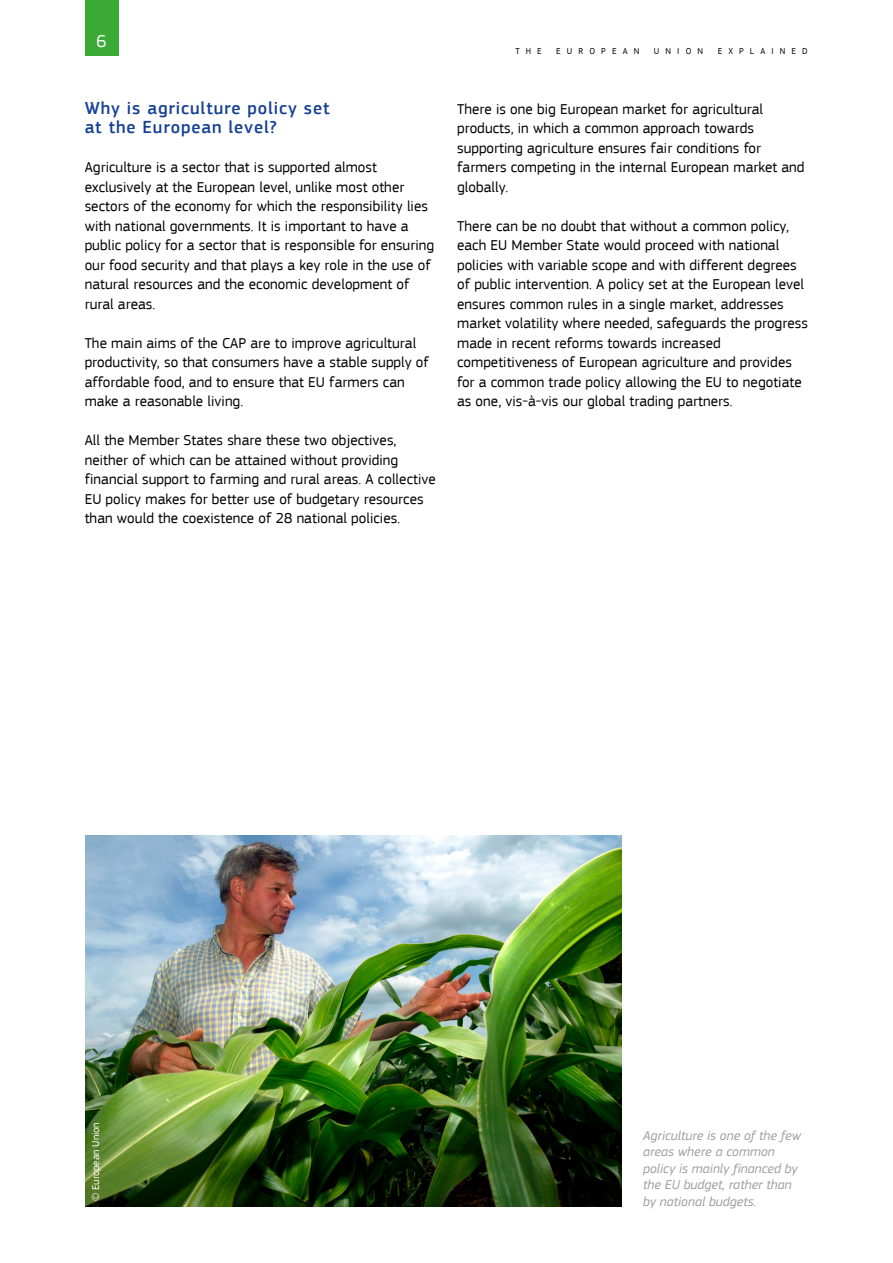
<style>
.page{position:relative;width:893px;height:1263px;background:#fff}
.page>*{position:absolute;margin:0;border:0;box-sizing:border-box;transform-origin:0 0}
.Heading03{font:500 18px/19.5px "EC Square Sans Pro";letter-spacing:.05em;color:#164194}
.t1{font:18px "EC Square Sans Pro";color:#fff}
.BodyText{font:15px/19.5px "EC Square Sans Pro";letter-spacing:.005em;color:#000}
.legende_R{font:italic 13.5px/16.5px "EC Square Sans Pro";letter-spacing:.005em;color:#9d9d9c}
.copyright{font:10.5px "EC Square Sans Pro";color:#fff}
.t2{font:9px "EC Square Sans Pro";letter-spacing:.68em;color:#000}
</style>
<div class="page">
<div style="left:85px;top:0;width:33px;height:55px;background:#3aaa35"></div>
<img style="left:85px;top:835px;width:537px;height:371px">
<p class="t1" style="left:97px;top:30px;width:12px">6</p>
<p class="Heading03" style="left:85px;top:98px;width:246px">Why is agriculture policy set at the European level?</p>
<p class="BodyText" style="left:85px;top:158px;width:351px">Agriculture is a sector that is supported almost exclusively at the European level, unlike most other sectors of the economy for which the responsibility lies with national governments. It is important to have a public policy for a sector that is responsible for ensuring our food security and that plays a key role in the use of natural resources and the economic development of rural areas.</p>
<p class="BodyText" style="left:85px;top:333px;width:346px">The main aims of the CAP are to improve agricultural productivity, so that consumers have a stable supply of affordable food, and to ensure that EU farmers can make a reasonable living.</p>
<p class="BodyText" style="left:85px;top:431px;width:353px">All the Member States share these two objectives, neither of which can be attained without providing financial support to farming and rural areas. A collective EU policy makes for better use of budgetary resources than would the coexistence of 28 national policies.</p>
<p class="t2" style="left:515px;top:45px;width:28px">THE</p>
<p class="t2" style="left:556px;top:45px;width:85px">EUROPEAN</p>
<p class="t2" style="left:654px;top:45px;width:51px">UNION</p>
<p class="t2" style="left:718px;top:45px;width:92px">EXPLAINED</p>
<p class="BodyText" style="left:457px;top:99px;width:349px">There is one big European market for agricultural products, in which a common approach towards supporting agriculture ensures fair conditions for farmers competing in the internal European market and globally.</p>
<p class="BodyText" style="left:457px;top:216px;width:352px">There can be no doubt that without a common policy, each EU Member State would proceed with national policies with variable scope and with different degrees of public intervention. A policy set at the European level ensures common rules in a single market, addresses market volatility where needed, safeguards the progress made in recent reforms towards increased competitiveness of European agriculture and provides for a common trade policy allowing the EU to negotiate as one, vis-à-vis our global trading partners.</p>
<p class="copyright" style="left:90px;top:1201px;width:81px;rotate:-90deg">© European Union</p>
<p class="legende_R" style="left:643px;top:1127px;width:159px">Agriculture is one of the few areas where a common policy is mainly financed by the EU budget, rather than by national budgets.</p>
</div>
